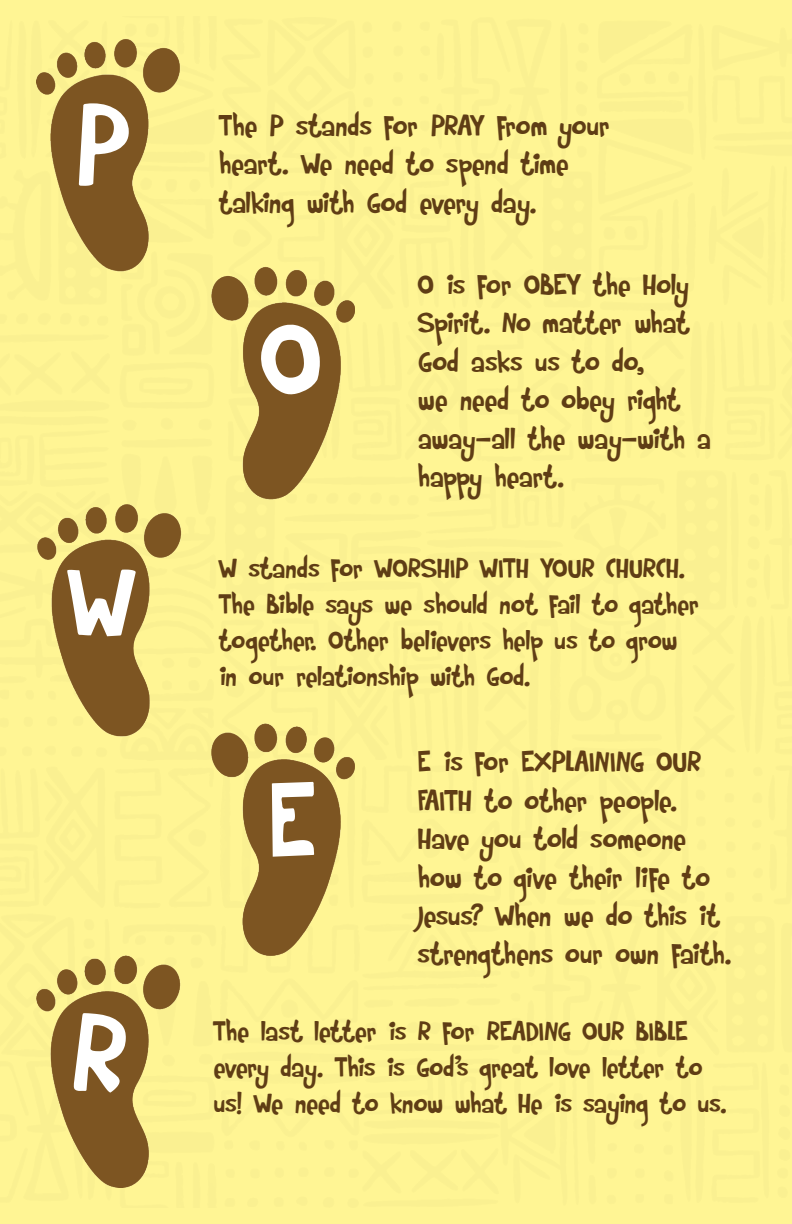
<style>
.page{position:relative;width:792px;height:1224px;background:#fff594}
.page>*{position:absolute;margin:0;border:0;box-sizing:border-box;transform-origin:0 0}
.t1{font:122px "Rumpelstiltskin";color:#fff}
.t2{font:32px/38.4px "Rumpelstiltskin";letter-spacing:-.02em;color:#5f3d15}
.t3{font:32px/38.4px "Rumpelstiltskin";letter-spacing:-.02em;color:#603d15}
.t4{font:30px/36px "Rumpelstiltskin";letter-spacing:-.025em;color:#5f3d15}
</style>
<div class="page">
<img style="left:36px;top:39px;width:319px;height:1149px">
<img style="left:36px;top:39px;width:51px;height:685px">
<div style="left:61px;top:564px;width:75px;height:76px;background:#7d5522"></div>
<div style="left:270px;top:781px;width:46px;height:77px;background:#7d5522"></div>
<div style="left:74px;top:1013px;width:52px;height:80px;background:#7d5522"></div>
<p class="t1" style="left:74px;top:67px;width:58px">P</p>
<p class="t2" style="left:219px;top:108px;width:393px">The P stands for PRAY from your heart. We need to spend time talking with God every day.</p>
<p class="t1" style="left:259px;top:281px;width:64px">O</p>
<p class="t2" style="left:418px;top:267px;width:295px">O is for OBEY the Holy<br>Spirit. No matter what<br>God asks us to do,<br>we need to obey right away—all the way—with a happy heart.</p>
<p class="t4" style="left:219px;top:552px;width:468px">W stands for WORSHIP WITH YOUR CHURCH.</p>
<p class="t4" style="left:219px;top:588px;width:482px">The Bible says we should not fail to gather</p>
<p class="t4" style="left:219px;top:624px;width:461px">together. Other believers help us to grow</p>
<p class="t4" style="left:219px;top:660px;width:314px">in our relationship with God.</p>
<p class="t3" style="left:418px;top:745px;width:316px">E is for EXPLAINING OUR<br>FAITH to other people.<br>Have you told someone how to give their life to<br>Jesus? When we do this it strengthens our own faith.</p>
<p class="t4" style="left:213px;top:1015px;width:477px">The last letter is R for READING OUR BIBLE</p>
<p class="t4" style="left:213px;top:1051px;width:516px">every day. This is God’s great love letter to us! We need to know what He is saying to us.</p>
</div>
